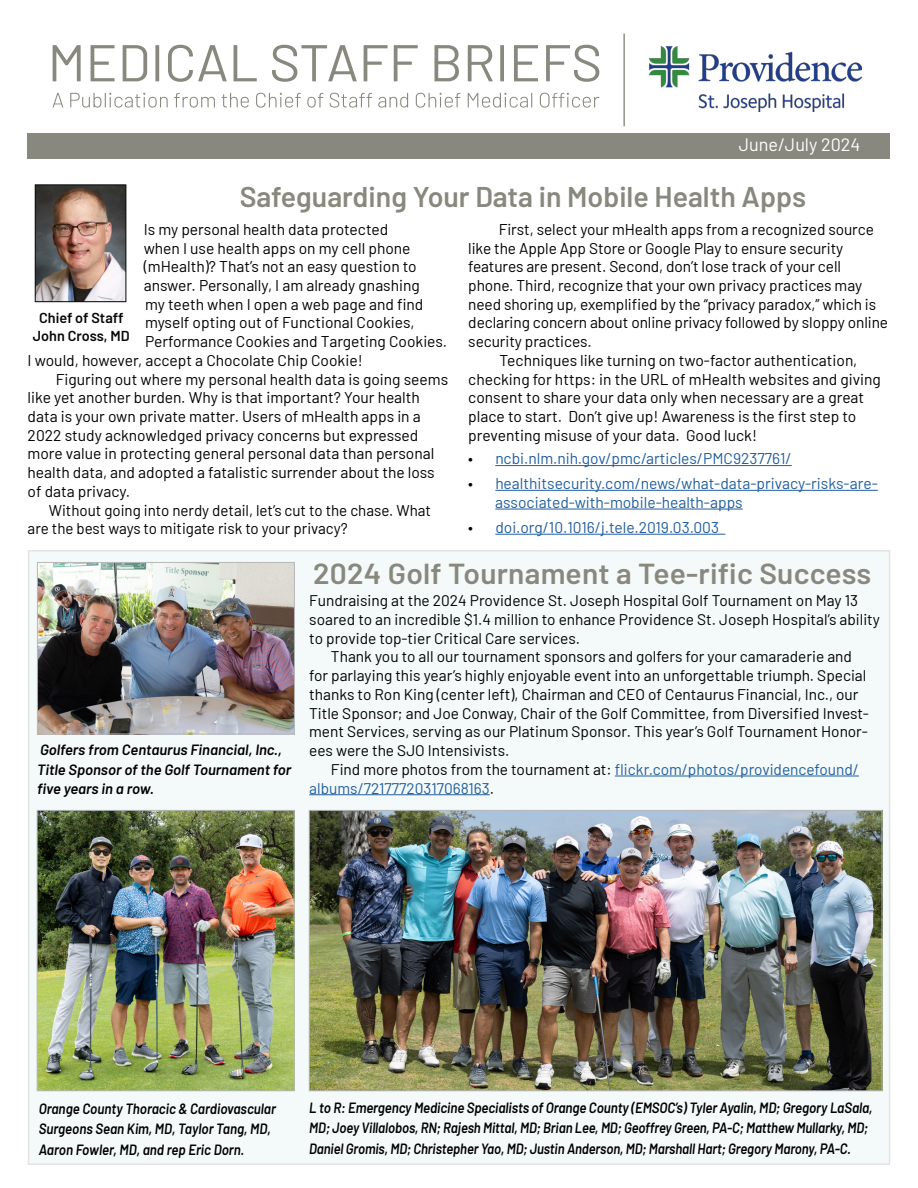
<style>
.page{position:relative;width:918px;height:1188px;background:#fff}
.page>*{position:absolute;margin:0;border:0;box-sizing:border-box;transform-origin:0 0}
.t1{font:600 28.95px "Barlow";letter-spacing:.005em;color:#88887e;scale:1.04 1}
.t2{font:600 28.5px "Barlow";color:#88887e}
.t3{font:18px "Barlow";color:#fff}
.t4{font:15.6px "Barlow";color:#000}
.t5{font:15.6px/18.8px "Barlow";color:#215e9e}
.t6{font:15.45px "Barlow";color:#000}
.t7{font:15.45px "Barlow";color:#215e9e}
.t8{font:italic 600 14.85px/20.2px "Barlow";letter-spacing:-.005em;color:#000;scale:.9 1}
.t9{font:italic 600 14.85px/19.5px "Barlow";letter-spacing:-.005em;color:#000}
.t10{font:600 14.4px/18.3px "Barlow";color:#070705;text-align:center}
.s1{color:#000}
.s2{color:#215e9e}
.s3{font-size:15px}
</style>
<div class="page">
<div style="left:28px;top:550px;width:862px;height:615px;background:#f4faf9"></div>
<div style="left:28px;top:133px;width:862px;height:25px;background:#88887e"></div>
<img style="left:650px;top:47px;width:212px;height:64px">
<svg style="left:53px;top:45px;width:546px;height:37px"></svg>
<svg style="left:53px;top:93px;width:546px;height:15px"></svg>
<hr style="left:623px;top:34px;width:2px;height:92px;background:#929188">
<img style="left:37px;top:187px;width:87px;height:113px">
<div style="left:35px;top:185px;width:91px;height:117px;border:1px solid #060d0b"></div>
<img style="left:311px;top:812px;width:569px;height:277px">
<div style="left:309px;top:810px;width:573px;height:281px;border:1px solid #b6b8ba"></div>
<img style="left:39px;top:812px;width:254px;height:277px">
<div style="left:37px;top:810px;width:258px;height:281px;border:1px solid #b6b8ba"></div>
<img style="left:39px;top:564px;width:254px;height:168px">
<div style="left:37px;top:562px;width:258px;height:172px;border:1px solid #b6b8ba"></div>
<hr style="left:615px;top:776px;width:244px;height:1px;background:#215e9e">
<hr style="left:309px;top:794px;width:181px;height:1px;background:#215e9e">
<hr style="left:495px;top:465px;width:297px;height:1px;background:#215e9e">
<hr style="left:495px;top:490px;width:383px;height:1px;background:#215e9e">
<hr style="left:495px;top:509px;width:248px;height:1px;background:#215e9e">
<hr style="left:495px;top:534px;width:230px;height:1px;background:#215e9e">
<p class="t3" style="left:739px;top:132px;width:123px">June/July 2024</p>
<h2 class="t2" style="left:240px;top:176px;width:568px">Safeguarding Your Data in Mobile Health Apps</h2>
<p class="t4" style="left:144px;top:218px;width:246px">Is my personal health data protected</p>
<p class="t4" style="left:144px;top:237px;width:268px">when I use health apps on my cell phone</p>
<p class="t4" style="left:144px;top:255px;width:275px">(mHealth)? That’s not an easy question to</p>
<p class="t4" style="left:144px;top:274px;width:278px">answer. Personally, I am already gnashing</p>
<p class="t4" style="left:145px;top:293px;width:280px">my teeth when I open a web page and find</p>
<p class="t4" style="left:145px;top:312px;width:271px">myself opting out of Functional Cookies,</p>
<p class="t4" style="left:145px;top:330px;width:304px">Performance Cookies and Targeting Cookies.</p>
<p class="t4" style="left:28px;top:349px;width:337px">I would, however, accept a Chocolate Chip Cookie!</p>
<p class="t4" style="left:56px;top:368px;width:394px">Figuring out where my personal health data is going seems</p>
<p class="t4" style="left:28px;top:386px;width:394px">like yet another burden. Why is that important? Your health</p>
<p class="t4" style="left:28px;top:405px;width:395px">data is your own private matter. Users of mHealth apps in a</p>
<p class="t4" style="left:28px;top:424px;width:392px">2022 study acknowledged privacy concerns but expressed</p>
<p class="t4" style="left:28px;top:443px;width:408px">more value in protecting general personal data than personal</p>
<p class="t4" style="left:28px;top:461px;width:409px">health data, and adopted a fatalistic surrender about the loss</p>
<p class="t4" style="left:28px;top:480px;width:104px">of data privacy.</p>
<p class="t4" style="left:49px;top:499px;width:384px">Without going into nerdy detail, let’s cut to the chase. What</p>
<p class="t4" style="left:28px;top:517px;width:322px">are the best ways to mitigate risk to your privacy?</p>
<p class="t10" style="left:33px;top:308px;width:98px">Chief of Staff<br>John Cross, MD</p>
<p class="t4" style="left:499px;top:218px;width:377px">First, select your mHealth apps from a recognized source</p>
<p class="t4" style="left:468px;top:237px;width:377px">like the Apple App Store or Google Play to ensure security</p>
<p class="t4" style="left:468px;top:255px;width:374px">features are present. Second, don’t lose track of your cell</p>
<p class="t4" style="left:468px;top:274px;width:395px">phone. Third, recognize that your own privacy practices may</p>
<p class="t4" style="left:468px;top:293px;width:409px">need shoring up, exemplified by the “privacy paradox,” which is</p>
<p class="t4" style="left:468px;top:312px;width:421px">declaring concern about online privacy followed by sloppy online</p>
<p class="t4" style="left:468px;top:330px;width:125px">security practices.</p>
<p class="t4" style="left:500px;top:349px;width:359px">Techniques like turning on two-factor authentication,</p>
<p class="t4" style="left:468px;top:368px;width:414px">checking for https: in the URL of mHealth websites and giving</p>
<p class="t4" style="left:468px;top:386px;width:397px">consent to share your data only when necessary are a great</p>
<p class="t4" style="left:468px;top:405px;width:390px">place to start. Don’t give up! Awareness is the first step to</p>
<p class="t4" style="left:468px;top:424px;width:290px">preventing misuse of your data. Good luck!</p>
<p class="t5" style="left:468px;top:448px;width:325px"><span class="s1">•</span> ncbi.nlm.nih.gov/pmc/articles/PMC9237761/</p>
<p class="t5" style="left:495px;top:473px;width:384px;text-indent:-27px"><span class="s1">•</span> healthitsecurity.com/news/what-data-privacy-risks-are&shy;associated-with-mobile-health-apps</p>
<p class="t5" style="left:468px;top:517px;width:252px"><span class="s1">•</span> doi.org/10.1016/j.tele.2019.03.003</p>
<p class="t9" style="left:37px;top:739px;width:256px">Golfers from Centaurus Financial, Inc.,<br>Title Sponsor of the Golf Tournament for five years in a row.</p>
<h1 class="t1" style="left:313px;top:552px;width:538px">2024 Golf Tournament a Tee-rific Success</h1>
<p class="t6" style="left:309px;top:589px;width:550px">Fundraising at the 2024 Providence St. Joseph Hospital Golf Tournament on May 13</p>
<p class="t6" style="left:309px;top:608px;width:572px">soared to an incredible $1.4 million to enhance Providence St. Joseph Hospital’s ability</p>
<p class="t6" style="left:309px;top:627px;width:272px">to provide top-tier Critical Care services.</p>
<p class="t6" style="left:331px;top:646px;width:523px">Thank you to all our tournament sponsors and golfers for your camaraderie and</p>
<p class="t6" style="left:309px;top:664px;width:559px">for parlaying this year’s highly enjoyable event into an unforgettable triumph. Special</p>
<p class="t6" style="left:309px;top:683px;width:551px">thanks to Ron King (center left), Chairman and CEO of Centaurus Financial, Inc., our</p>
<p class="t6" style="left:309px;top:702px;width:561px">Title Sponsor; and Joe Conway, Chair of the Golf Committee, from Diversified Invest-</p>
<p class="t6" style="left:309px;top:721px;width:560px">ment Services, serving as our Platinum Sponsor. This year’s Golf Tournament Honor-</p>
<p class="t6" style="left:309px;top:739px;width:202px">ees were the SJO Intensivists.</p>
<p class="t6" style="left:331px;top:758px;width:530px">Find more photos from the tournament at: <span class="s2">flickr.com/photos/providencefound/</span></p>
<p class="t7" style="left:309px;top:777px;width:186px">albums/72177720317068163<span class="s1">.</span></p>
<p class="t8" style="left:39px;top:1097px;width:265px">Orange County Thoracic &amp; Cardiovascular<br>Surgeons Sean Kim, MD, Taylor Tang, MD,<br>Aaron Fowler, MD, and rep Eric Dorn.</p>
<p class="t8" style="left:309px;top:1096px;width:627px">L to R: Emergency Medicine Specialists of Orange County (EMSOC’s) Tyler Ayalin, MD; Gregory LaSala,<br>MD; Joey Villalobos, RN; Rajesh Mittal, MD; Brian Lee, MD; Geoffrey Green, PA-C; Matthew Mullarky, MD;<br>Daniel Gromis, MD; Christepher Yao, MD; Justin Anderson, MD; Marshall Hart; Gregory Marony, <span class="s3">PA-C.</span></p>
</div>
